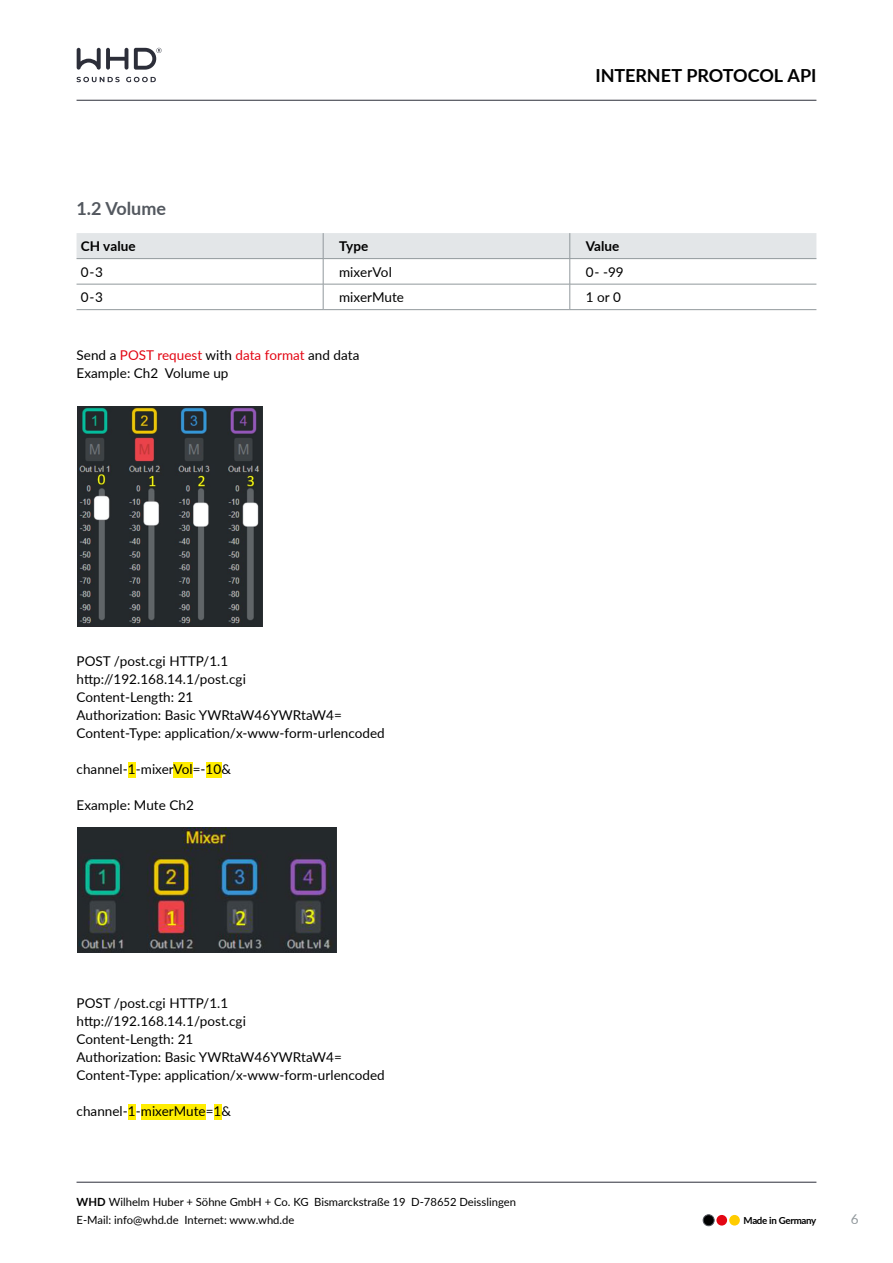
<style>
.page{position:relative;width:893px;height:1263px;background:#fff}
.page>*{position:absolute;margin:0;border:0;box-sizing:border-box;transform-origin:0 0}
.t1{font:700 18px "Lato";letter-spacing:-.005em;color:#000}
.t2{font:700 18px "Lato";color:#53585f}
.t3{font:13.5px/18px "Lato";letter-spacing:.005em;color:#000}
.t4{font:700 13.5px "Lato";letter-spacing:.005em;color:#000}
.t5{font:13.5px "Lato";color:#91989c}
.t6{font:11.25px/18px "Lato";color:#000}
.t7{font:700 9.75px "Lato";letter-spacing:-.03em;color:#000}
.s1{color:#e30613}
.s2{font-weight:700}
</style>
<div class="page">
<hr style="left:77px;top:100px;width:739px;height:1px;background:#2c2e39">
<hr style="left:77px;top:1182px;width:739px;height:1px;background:#2c2e39">
<svg style="left:77px;top:48px;width:51px;height:22px"></svg>
<svg style="left:134px;top:48px;width:28px;height:22px"></svg>
<svg style="left:77px;top:77px;width:79px;height:5px"></svg>
<div style="left:703px;top:1215px;width:11px;height:11px;background:#000;border-radius:50%"></div>
<div style="left:703px;top:1214px;width:11px;height:12px;border:1px solid #53585f;border-radius:50%"></div>
<div style="left:716px;top:1215px;width:11px;height:10px;background:#e30613;border-radius:50%"></div>
<div style="left:729px;top:1215px;width:11px;height:10px;background:#fc0;border-radius:50%"></div>
<div style="left:128px;top:1104px;width:7px;height:15px;background:#ffed00"></div>
<div style="left:141px;top:1104px;width:65px;height:15px;background:#ffed00"></div>
<div style="left:214px;top:1104px;width:7px;height:15px;background:#ffed00"></div>
<hr style="left:77px;top:309px;width:246px;height:1px;background:#91989c">
<hr style="left:323px;top:309px;width:247px;height:1px;background:#91989c">
<hr style="left:570px;top:309px;width:246px;height:1px;background:#91989c">
<svg style="left:77px;top:233px;width:739px;height:76px"></svg>
<div style="left:206px;top:762px;width:16px;height:15px;background:#ffed00"></div>
<div style="left:174px;top:762px;width:19px;height:15px;background:#ffed00"></div>
<div style="left:128px;top:762px;width:8px;height:15px;background:#ffed00"></div>
<img style="left:77px;top:407px;width:185px;height:219px">
<img style="left:77px;top:828px;width:259px;height:124px">
<h1 class="t1" style="left:595px;top:62px;width:222px">INTERNET PROTOCOL API</h1>
<h1 class="t2" style="left:77px;top:195px;width:91px">1.2 Volume</h1>
<p class="t4" style="left:81px;top:236px;width:57px">CH value</p>
<p class="t4" style="left:339px;top:236px;width:31px">Type</p>
<p class="t4" style="left:586px;top:236px;width:35px">Value</p>
<p class="t3" style="left:81px;top:262px;width:24px">0 - 3</p>
<p class="t3" style="left:339px;top:262px;width:54px">mixerVol</p>
<p class="t3" style="left:586px;top:262px;width:40px">0 - -99</p>
<p class="t3" style="left:81px;top:288px;width:24px">0 - 3</p>
<p class="t3" style="left:339px;top:288px;width:66px">mixerMute</p>
<p class="t3" style="left:586px;top:288px;width:37px">1 or 0</p>
<p class="t3" style="left:77px;top:346px;width:284px">Send a <span class="s1">POST request</span> with <span class="s1">data format</span> and data<br>Example: Ch2 Volume up</p>
<p class="t3" style="left:77px;top:652px;width:310px">POST /post.cgi HTTP/1.1 http://192.168.14.1/post.cgi<br>Content-Length: 21<br>Authorization: Basic YWRtaW46YWRtaW4= Content-Type: application/x-www-form-urlencoded</p>
<p class="t3" style="left:77px;top:760px;width:156px">channel-1-mixerVol=-10&amp;</p>
<p class="t3" style="left:77px;top:796px;width:119px">Example: Mute Ch2</p>
<p class="t3" style="left:77px;top:994px;width:310px">POST /post.cgi HTTP/1.1 http://192.168.14.1/post.cgi<br>Content-Length: 21<br>Authorization: Basic YWRtaW46YWRtaW4= Content-Type: application/x-www-form-urlencoded</p>
<p class="t3" style="left:77px;top:1101px;width:156px">channel-1-mixerMute=1&amp;</p>
<p class="t6" style="left:77px;top:1192px;width:441px"><span class="s2">WHD</span> Wilhelm Huber + Söhne GmbH + Co. KG Bismarckstraße 19 D-78652 Deisslingen<br>E-Mail: info@whd.de Internet: www.whd.de</p>
<p class="t7" style="left:743px;top:1213px;width:74px">Made in Germany</p>
<p class="t5" style="left:851px;top:1209px;width:9px">6</p>
</div>
